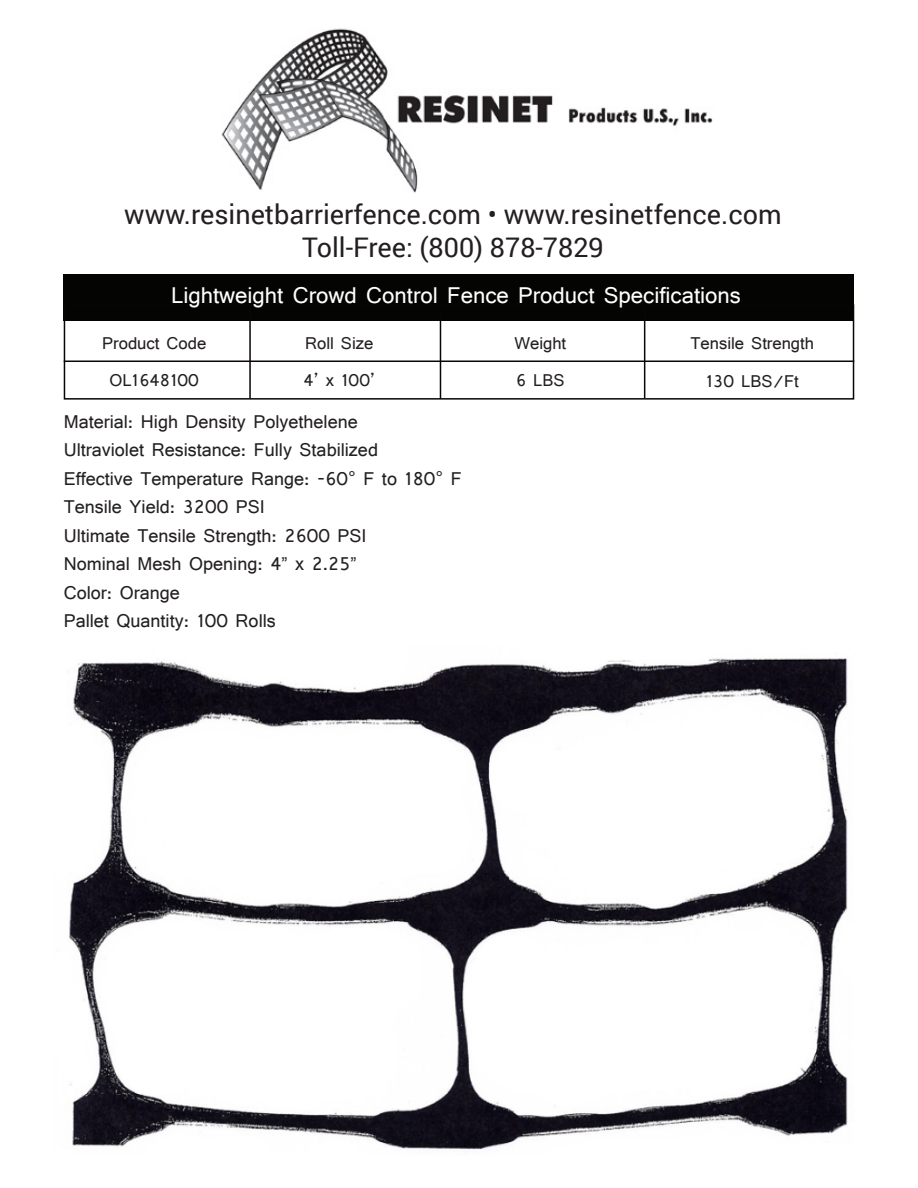
<style>
.page{position:relative;width:918px;height:1188px;background:#fff}
.page>*{position:absolute;margin:0;border:0;box-sizing:border-box;transform-origin:0 0}
.t1{font:27px "Roboto";color:#231f20}
.t2{font:24px "Shruti";color:#fff}
.t3{font:19.5px "Shruti";color:#231f20}
.t4{font:18px "Shruti";color:#231f20}
</style>
<div class="page">
<img style="left:221px;top:28px;width:492px;height:165px">
<img style="left:67px;top:658px;width:781px;height:492px">
<div style="left:64px;top:274px;width:790px;height:46px;background:#040503"></div>
<hr style="left:64px;top:361px;width:790px;height:1px;background:#0a0507">
<hr style="left:440px;top:314px;width:1px;height:85px;background:#0a0507">
<hr style="left:249px;top:293px;width:2px;height:106px;background:#0a0507">
<hr style="left:644px;top:292px;width:1px;height:106px;background:#0a0507">
<div style="left:64px;top:304px;width:790px;height:96px;border:2px solid #070604"></div>
<p class="t1" style="left:124px;top:196px;width:659px">www.resinetbarrierfence.com • www.resinetfence.com</p>
<p class="t1" style="left:302px;top:228px;width:303px">Toll-Free: (800) 878-7829</p>
<p class="t2" style="left:171px;top:281px;width:571px">Lightweight Crowd Control Fence Product Specifications</p>
<p class="t4" style="left:102px;top:332px;width:106px">Product Code</p>
<p class="t4" style="left:109px;top:369px;width:91px">OL1648100</p>
<p class="t4" style="left:305px;top:332px;width:70px">Roll Size</p>
<p class="t4" style="left:304px;top:369px;width:73px">4’ x 100’</p>
<p class="t4" style="left:514px;top:332px;width:53px">Weight</p>
<p class="t4" style="left:516px;top:369px;width:50px">6 LBS</p>
<p class="t4" style="left:690px;top:332px;width:125px">Tensile Strength</p>
<p class="t4" style="left:706px;top:370px;width:95px">130 LBS/Ft</p>
<p class="t3" style="left:64px;top:410px;width:296px">Material: High Density Polyethelene</p>
<p class="t3" style="left:64px;top:438px;width:316px">Ultraviolet Resistance: Fully Stabilized</p>
<p class="t3" style="left:64px;top:467px;width:400px">Effective Temperature Range: -60° F to 180° F</p>
<p class="t3" style="left:64px;top:495px;width:203px">Tensile Yield: 3200 PSI</p>
<p class="t3" style="left:64px;top:524px;width:304px">Ultimate Tensile Strength: 2600 PSI</p>
<p class="t3" style="left:64px;top:552px;width:294px">Nominal Mesh Opening: 4” x 2.25”</p>
<p class="t3" style="left:64px;top:581px;width:118px">Color: Orange</p>
<p class="t3" style="left:64px;top:609px;width:214px">Pallet Quantity: 100 Rolls</p>
</div>
